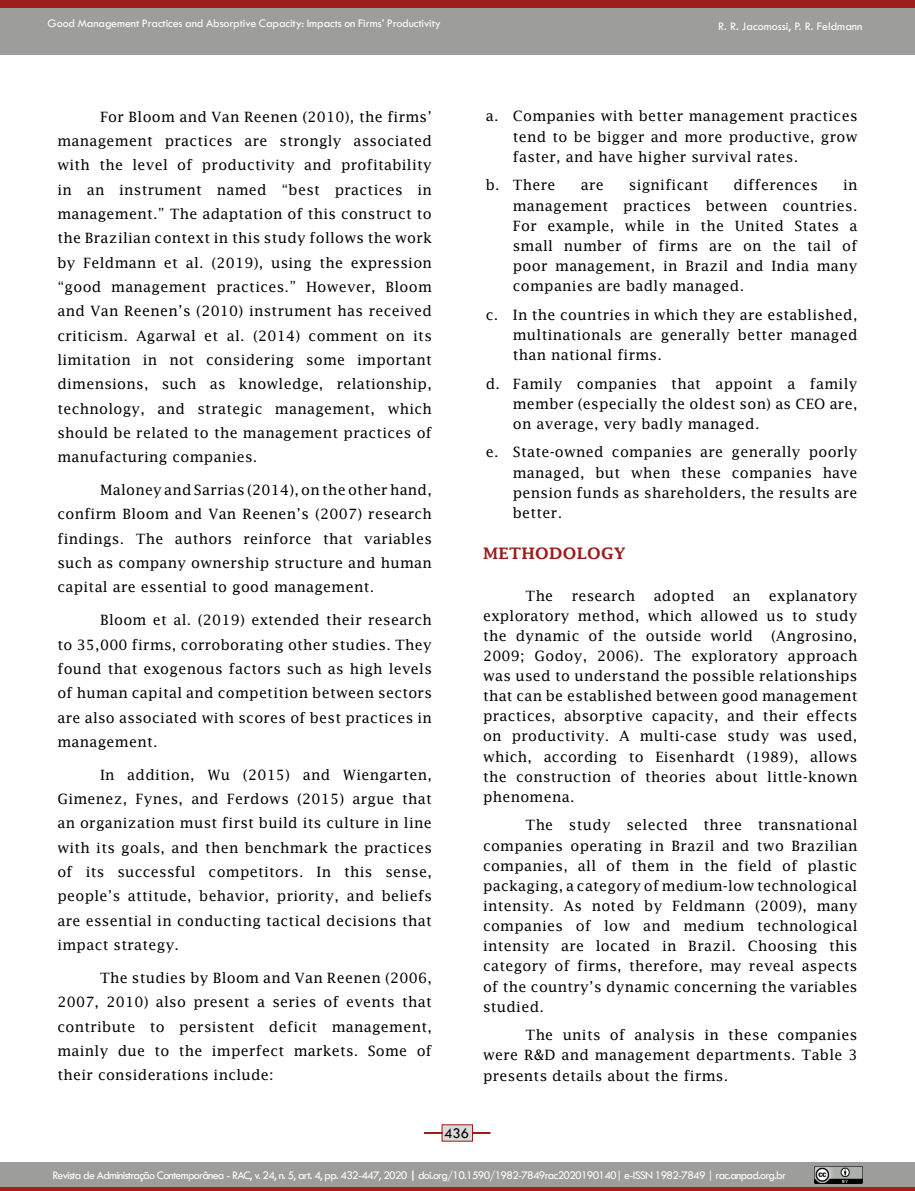
<style>
.page{position:relative;width:915px;height:1191px;background:#fff}
.page>*{position:absolute;margin:0;border:0;box-sizing:border-box;transform-origin:0 0}
.t1{font:600 15.9px "Lucida Fax";letter-spacing:.02em;color:#9d1a18;scale:1.04 1}
.t2{font:15px "Tw Cen";color:#000}
.t3{font:14.25px/20.1px "Lucida Fax";letter-spacing:.02em;color:#000;text-align:justify}
.t4{font:12px "Tw Cen";letter-spacing:-.06em;color:#fff}
.t5{font:12px "Tw Cen";letter-spacing:-.01em;color:#fff}
.t6{font:12px "Tw Cen";color:#fff}
.s1{font-weight:700}
</style>
<div class="page">
<svg style="left:424px;top:1124px;width:67px;height:18px"></svg>
<hr style="left:914px;top:0;width:1px;height:54px;background:#9d9d9c">
<div style="left:0;top:1162px;width:914px;height:25px;background:#9d9d9c"></div>
<hr style="left:0;top:1187px;width:914px;height:4px;background:#a0211f">
<img style="left:814px;top:1166px;width:48px;height:17px">
<div style="left:0;top:0;width:914px;height:54px;background:#9d9d9c"></div>
<div style="left:0;top:0;width:914px;height:7px;background:#9d1a18"></div>
<svg style="left:914px;top:1162px;width:1px;height:29px"></svg>
<p class="t5" style="left:48px;top:16px;width:394px">Good Management Practices and Absorptive Capacity: Impacts on Firms’ Productivity</p>
<p class="t6" style="left:717px;top:19px;width:146px">R. R. Jacomossi, P. R. Feldmann</p>
<p class="t3" style="left:57px;top:104px;width:376px;line-height:24.3px;text-indent:43px">For Bloom and Van Reenen (2010), the firms’ management practices are strongly associated with the level of productivity and profitability in an instrument named “best practices in management.” The adaptation of this construct to the Brazilian context in this study follows the work by Feldmann et al. (2019), using the expression “good management practices.” However, Bloom and Van Reenen’s (2010) instrument has received criticism. Agarwal et al. (2014) comment on its limitation in not considering some important dimensions, such as knowledge, relationship, technology, and strategic management, which should be related to the management practices of manufacturing companies.</p>
<p class="t3" style="left:57px;top:478px;width:376px;line-height:24.3px;text-indent:43px">Maloney and Sarrias (2014), on the other hand, confirm Bloom and Van Reenen’s (2007) research findings. The authors reinforce that variables such as company ownership structure and human capital are essential to good management.</p>
<p class="t3" style="left:57px;top:608px;width:376px;line-height:24.3px;text-indent:43px">Bloom et al. (2019) extended their research to 35,000 firms, corroborating other studies. They found that exogenous factors such as high levels of human capital and competition between sectors are also associated with scores of best practices in management.</p>
<p class="t3" style="left:57px;top:762px;width:376px;line-height:24.3px;text-indent:43px">In addition, Wu (2015) and Wiengarten, Gimenez, Fynes, and Ferdows (2015) argue that an organization must first build its culture in line with its goals, and then benchmark the practices of its successful competitors. In this sense, people’s attitude, behavior, priority, and beliefs are essential in conducting tactical decisions that impact strategy.</p>
<p class="t3" style="left:57px;top:965px;width:376px;line-height:24.3px;text-indent:43px">The studies by Bloom and Van Reenen (2006, 2007, 2010) also present a series of events that contribute to persistent deficit management, mainly due to the imperfect markets. Some of their considerations include:</p>
<p class="t3" style="left:512px;top:106px;width:346px;text-indent:-27px">a. Companies with better management practices tend to be bigger and more productive, grow faster, and have higher survival rates.</p>
<p class="t3" style="left:485px;top:175px;width:71px">b. There</p>
<p class="t3" style="left:580px;top:175px;width:25px">are</p>
<p class="t3" style="left:628px;top:175px;width:81px">significant</p>
<p class="t3" style="left:733px;top:175px;width:86px">differences</p>
<p class="t3" style="left:512px;top:175px;width:346px;text-indent:330px">in management practices between countries.<br>For example, while in the United States a small number of firms are on the tail of poor management, in Brazil and India many companies are badly managed.</p>
<p class="t3" style="left:512px;top:304px;width:346px;text-indent:-27px">c. In the countries in which they are established, multinationals are generally better managed than national firms.</p>
<p class="t3" style="left:512px;top:373px;width:346px;text-indent:-27px">d. Family companies that appoint a family member (especially the oldest son) as CEO are, on average, very badly managed.</p>
<p class="t3" style="left:512px;top:442px;width:346px;text-indent:-27px">e. State-owned companies are generally poorly managed, but when these companies have pension funds as shareholders, the results are better.</p>
<p class="t1" style="left:483px;top:544px;width:138px">METHODOLOGY</p>
<p class="t3" style="left:525px;top:585px;width:29px">The</p>
<p class="t3" style="left:571px;top:585px;width:65px">research</p>
<p class="t3" style="left:653px;top:585px;width:62px">adopted</p>
<p class="t3" style="left:732px;top:585px;width:19px">an</p>
<p class="t3" style="left:483px;top:585px;width:376px;text-indent:286px">explanatory exploratory method, which allowed us to study the dynamic of the outside world</p>
<p class="t3" style="left:483px;top:625px;width:376px;text-indent:288px">(Angrosino, 2009; Godoy, 2006). The exploratory approach was used to understand the possible relationships that can be established between good management practices, absorptive capacity, and their effects on productivity. A multi-case study was used, which, according to Eisenhardt (1989), allows the construction of theories about little-known phenomena.</p>
<p class="t3" style="left:483px;top:815px;width:376px;text-indent:43px">The study selected three transnational companies operating in Brazil and two Brazilian companies, all of them in the field of plastic packaging, a category of medium-low technological intensity. As noted by Feldmann (2009), many companies of low and medium technological intensity are located in Brazil. Choosing this category of firms, therefore, may reveal aspects of the country’s dynamic concerning the variables studied.</p>
<p class="t3" style="left:483px;top:1025px;width:376px;text-indent:43px">The units of analysis in these companies were R&amp;D and management departments. Table 3 presents details about the firms.</p>
<p class="t2" style="left:444px;top:1123px;width:26px">436</p>
<p class="t4" style="left:53px;top:1167px;width:734px">Revista de Administração Contemporânea - RAC, v. 24, n. 5, art. 4, pp. 432-447, 2020 <span class="s1">|</span> doi.org/10.1590/1982-7849rac2020190140| e-ISSN 1982-7849 | rac.anpad.org.br</p>
</div>
